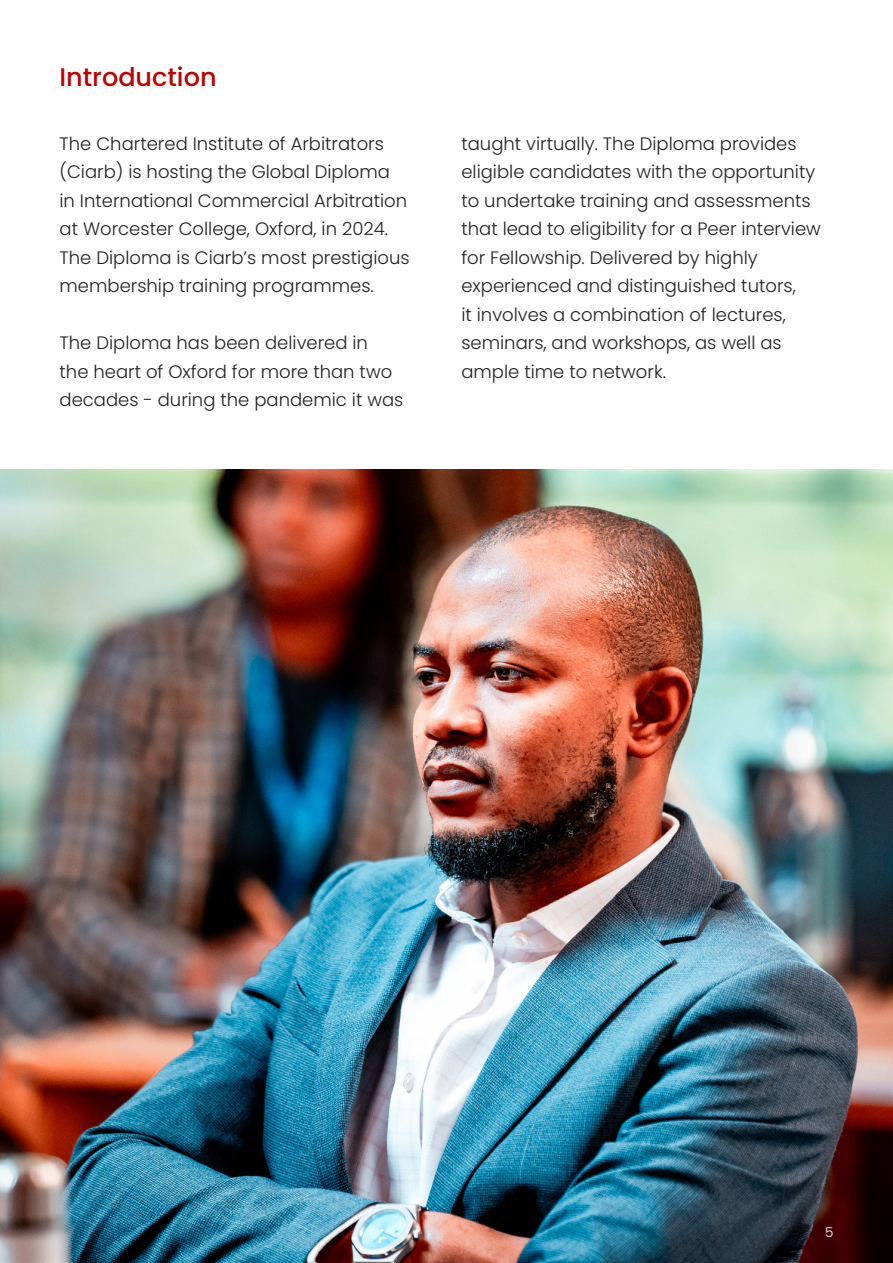
<style>
.page{position:relative;width:893px;height:1263px;background:#fff}
.page>*{position:absolute;margin:0;border:0;box-sizing:border-box;transform-origin:0 0}
.Body{font:500 25.5px "Poppins";color:#be0000}
.t1{font:300 18px/28.5px "Poppins";color:#231f20}
.t2{font:300 13.5px "Poppins";color:#fff}
</style>
<div class="page">
<img style="left:0;top:470px;width:893px;height:793px">
<p class="Body" style="left:60px;top:63px;width:159px">Introduction</p>
<p class="t1" style="left:60px;top:129px;width:352px">The Chartered Institute of Arbitrators (Ciarb) is hosting the Global Diploma in International Commercial Arbitration at Worcester College, Oxford, in 2024.<br>The Diploma is Ciarb’s most prestigious membership training programmes.</p>
<p class="t1" style="left:60px;top:329px;width:345px">The Diploma has been delivered in<br>the heart of Oxford for more than two decades - during the pandemic it was</p>
<p class="t1" style="left:461px;top:129px;width:361px">taught virtually. The Diploma provides eligible candidates with the opportunity to undertake training and assessments that lead to eligibility for a Peer interview for Fellowship. Delivered by highly experienced and distinguished tutors,<br>it involves a combination of lectures, seminars, and workshops, as well as ample time to network.</p>
<p class="t2" style="left:825px;top:1224px;width:10px">5</p>
</div>
